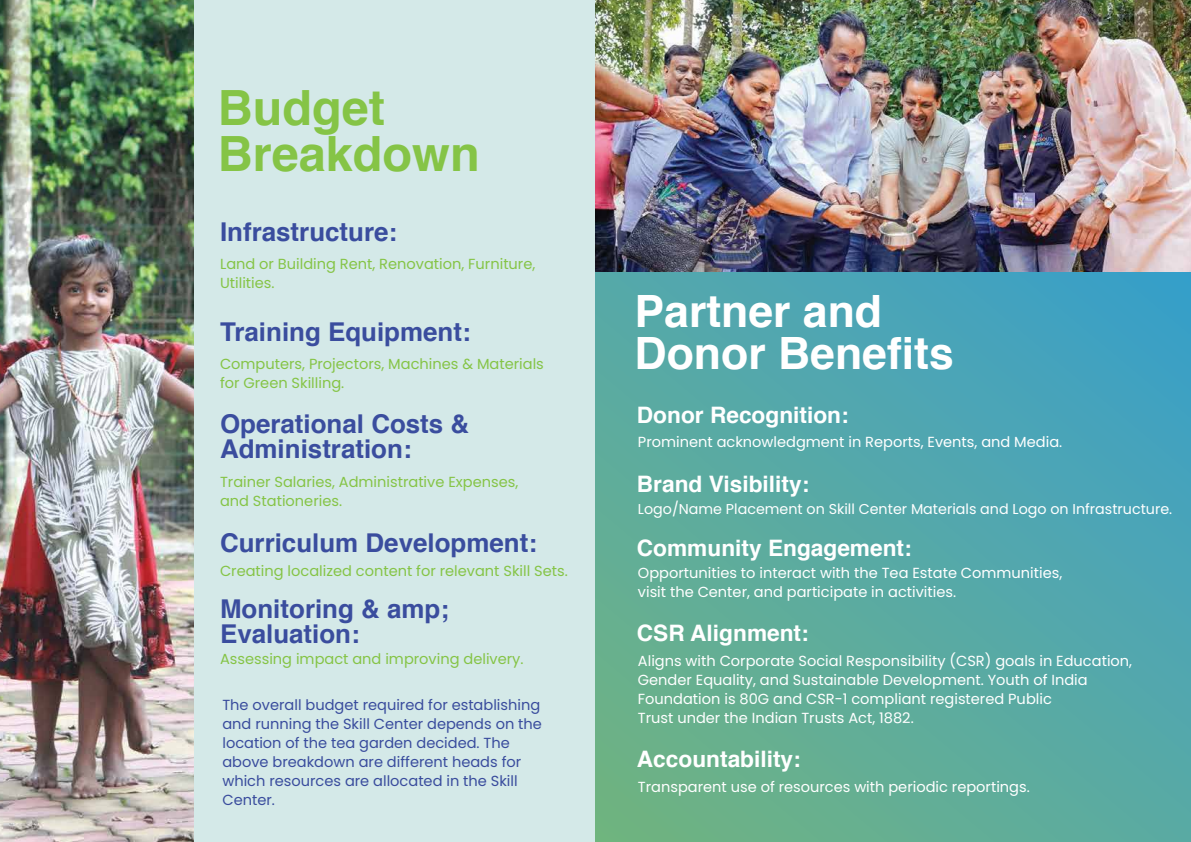
<style>
.page{position:relative;width:1191px;height:842px;background:#fff}
.page>*{position:absolute;margin:0;border:0;box-sizing:border-box;transform-origin:0 0}
.t1{font:700 48.6px/46px "Helvetica";color:#85c446}
.t2{font:700 44.5px/42.1px "Helvetica";color:#fff}
.t3{font:700 25.9px/25.2px "Helvetica";color:#3a4d9e}
.t4{font:700 22.7px "Helvetica";color:#fff}
.t5{font:14.6px/19px "Poppins";color:#fff}
.t6{font:14.6px/19px "Poppins";color:#85c446}
.t7{font:14.6px/19px "Poppins";color:#394c9d}
.t8{font:14.3px "Poppins";color:#fff}
</style>
<div class="page">
<div style="left:0;top:0;width:595px;height:842px;background:#d4e9e8"></div>
<img style="left:0;top:0;width:194px;height:842px">
<svg style="left:595px;top:271px;width:596px;height:571px;background:#56a9a5"></svg>
<img style="left:595px;top:0;width:596px;height:271px">
<h1 class="t1" style="left:218px;top:86px;width:263px">Budget<br>Breakdown</h1>
<h3 class="t3" style="left:220px;top:219px;width:179px">Infrastructure:</h3>
<p class="t6" style="left:220px;top:254px;width:317px">Land or Building Rent, Renovation, Furniture,<br>Utilities.</p>
<h3 class="t3" style="left:220px;top:320px;width:252px">Training Equipment:</h3>
<p class="t6" style="left:220px;top:354px;width:325px">Computers, Projectors, Machines &amp; Materials for Green Skilling.</p>
<h3 class="t3" style="left:220px;top:412px;width:251px">Operational Costs &amp;<br>Administration:</h3>
<p class="t6" style="left:220px;top:472px;width:300px">Trainer Salaries, Administrative Expenses, and Stationeries.</p>
<h3 class="t3" style="left:220px;top:531px;width:318px">Curriculum Development:</h3>
<p class="t6" style="left:220px;top:561px;width:349px">Creating localized content for relevant Skill Sets.</p>
<h3 class="t3" style="left:220px;top:597px;width:230px">Monitoring &amp; amp;<br>Evaluation:</h3>
<p class="t6" style="left:220px;top:649px;width:305px">Assessing impact and improving delivery.</p>
<p class="t7" style="left:222px;top:696px;width:321px">The overall budget required for establishing and running the Skill Center depends on the location of the tea garden decided. The above breakdown are different heads for which resources are allocated in the Skill Center.</p>
<h2 class="t2" style="left:634px;top:291px;width:321px">Partner and<br>Donor Benefits</h2>
<h3 class="t4" style="left:637px;top:396px;width:213px">Donor Recognition:</h3>
<p class="t5" style="left:638px;top:433px;width:426px">Prominent acknowledgment in Reports, Events, and Media.</p>
<h3 class="t4" style="left:637px;top:465px;width:174px">Brand Visibility:</h3>
<p class="t8" style="left:638px;top:501px;width:536px">Logo/Name Placement on Skill Center Materials and Logo on Infrastructure.</p>
<h3 class="t4" style="left:637px;top:529px;width:276px">Community Engagement:</h3>
<p class="t5" style="left:638px;top:564px;width:426px">Opportunities to interact with the Tea Estate Communities, visit the Center, and participate in activities.</p>
<h3 class="t4" style="left:637px;top:614px;width:173px">CSR Alignment:</h3>
<p class="t5" style="left:638px;top:652px;width:496px">Aligns with Corporate Social Responsibility (CSR) goals in Education, Gender Equality, and Sustainable Development. Youth of India Foundation is 80G and CSR-1 compliant registered Public<br>Trust under the Indian Trusts Act, 1882.</p>
<h3 class="t4" style="left:637px;top:740px;width:165px">Accountability:</h3>
<p class="t5" style="left:638px;top:778px;width:393px">Transparent use of resources with periodic reportings.</p>
</div>
